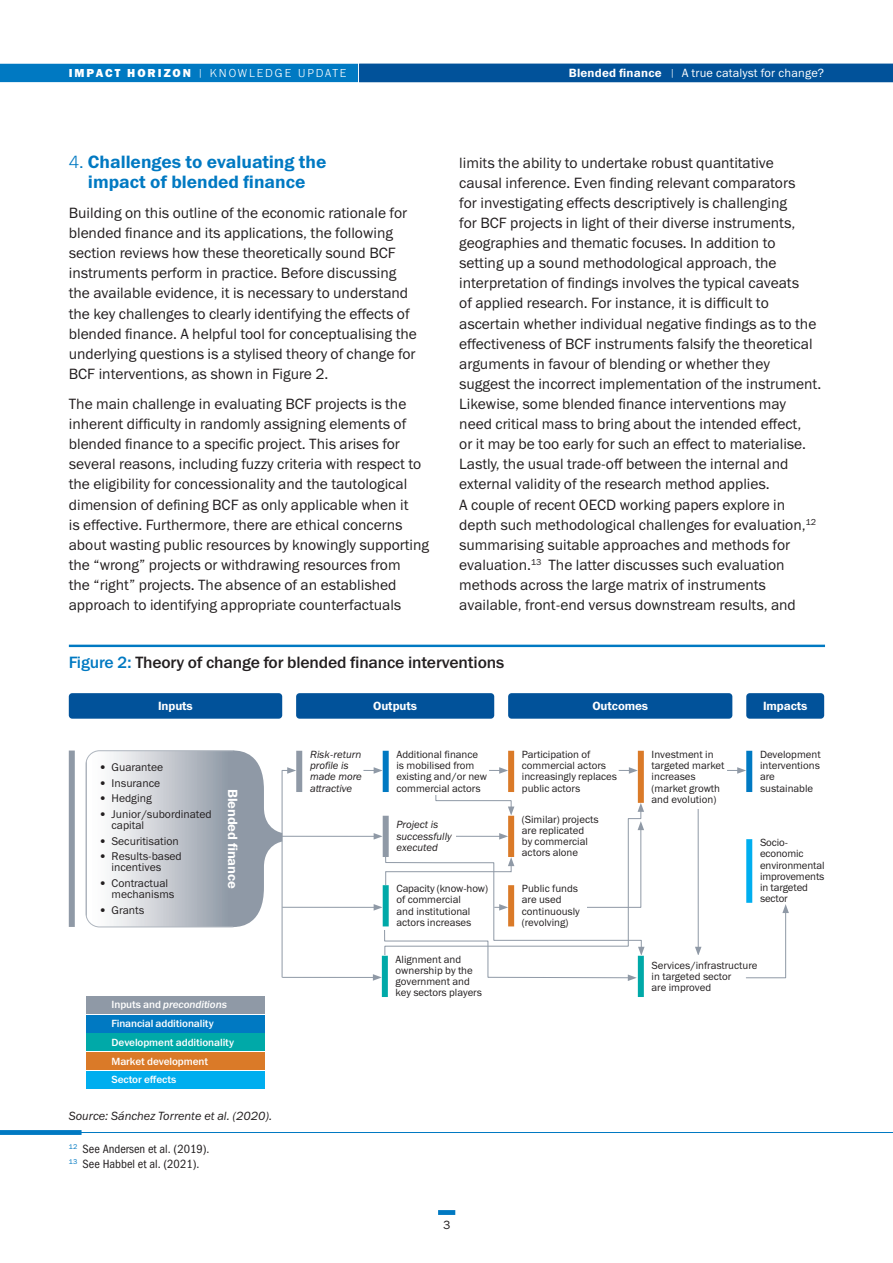
<style>
.page{position:relative;width:893px;height:1263px;background:#fff}
.page>*{position:absolute;margin:0;border:0;box-sizing:border-box;transform-origin:0 0}
.IH_sub_head_1{font:18px/20.1px "Franklin Gothic Demi ITC";color:#0079c2;text-align:center}
.IH_figure{font:16.5px "Franklin Gothic Medium ITC";letter-spacing:-.01em;color:#231f20}
.IH_body_text{font:15px/20.1px "Franklin Gothic Book ITC";color:#231f20}
.IH_body_text_no_grid{font:13.5px "Franklin Gothic Demi ITC";letter-spacing:-.01em;color:#fff}
.IH_footnote_1{font:12px/15px "Franklin Gothic Book Cond ITC";color:#231f20}
.IH_header_2{font:12px "Franklin Gothic Book ITC";letter-spacing:.015em;color:#fff}
.IH_source{font:italic 12px "Franklin Gothic Book ITC";color:#231f20}
.IH_header_1{font:300 12px "Franklin Gothic URW";letter-spacing:.155em;color:#fff}
.IH_body_text_no_grid-2{font:12px "Franklin Gothic Demi ITC";letter-spacing:-.01em;color:#fff}
.PR2_footer{font:12px "Franklin Gothic Book ITC";color:#231f20}
.IH_body_text_no_grid-3{font:11.25px/11.2px "Franklin Gothic Book ITC";color:#231f20}
.IH_body_text_no_grid-4{font:10.5px/11.2px "Franklin Gothic Book ITC";color:#231f20}
.IH_body_text_no_grid-5{font:10.5px "Franklin Gothic Medium ITC";letter-spacing:-.01em;color:#fff}
.IH_body_text_no_grid-6{font:italic 10.5px/11.2px "Franklin Gothic Book ITC";color:#231f20}
.IH_body_text_no_grid-7{font:italic 10.5px "Franklin Gothic Medium ITC";letter-spacing:-.01em;color:#fff}
.s1{font-family:"Franklin Gothic URW Hea";font-weight:400}
.s2{font-size:10.5px}
.s3{font-family:"Franklin Gothic Demi ITC"}
.s4{font-family:"Franklin Gothic URW";font-weight:300;font-size:10.5px}
.s5{font-family:"Franklin Gothic URW";font-weight:300}
.s6{color:#0079c2}
.s7{font-style:normal}
</style>
<div class="page">
<div style="left:438px;top:1210px;width:17px;height:5px;background:#0079c2"></div>
<div style="left:0;top:64px;width:358px;height:18px;background:#0079c2"></div>
<div style="left:359px;top:64px;width:534px;height:18px;background:#01529a"></div>
<div style="left:0;top:1130px;width:82px;height:5px;background:#0079c2"></div>
<hr style="left:0;top:1132px;width:893px;height:1px;background:#0079c2">
<hr style="left:69px;top:645px;width:756px;height:2px;background:#0079c2">
<hr style="left:698px;top:786px;width:1px;height:163px;background:#8f99a6">
<svg style="left:695px;top:947px;width:6px;height:8px"></svg>
<div style="left:638px;top:750px;width:91px;height:59px;background:#fff"></div>
<div style="left:69px;top:693px;width:213px;height:26px;background:#01529a;border-radius:3px"></div>
<div style="left:296px;top:693px;width:198px;height:26px;background:#01529a;border-radius:3px"></div>
<div style="left:508px;top:693px;width:224px;height:26px;background:#01529a;border-radius:3px"></div>
<div style="left:746px;top:693px;width:78px;height:26px;background:#01529a;border-radius:3px"></div>
<div style="left:69px;top:750px;width:6px;height:177px;background:#8f99a6"></div>
<div style="left:383px;top:751px;width:6px;height:41px;background:#0079c2"></div>
<div style="left:382px;top:956px;width:6px;height:41px;background:#00a9a8"></div>
<div style="left:296px;top:751px;width:6px;height:41px;background:#8f99a6"></div>
<div style="left:508px;top:751px;width:6px;height:41px;background:#da7a28"></div>
<div style="left:638px;top:751px;width:6px;height:52px;background:#da7a28"></div>
<div style="left:638px;top:956px;width:6px;height:41px;background:#00a9a8"></div>
<div style="left:746px;top:751px;width:6px;height:41px;background:#0079c2"></div>
<div style="left:746px;top:839px;width:6px;height:64px;background:#00aeef"></div>
<hr style="left:282px;top:770px;width:1px;height:207px;background:#8f99a6">
<svg style="left:86px;top:750px;width:210px;height:177px"></svg>
<svg style="left:727px;top:767px;width:19px;height:7px"></svg>
<hr style="left:279px;top:836px;width:97px;height:1px;background:#8f99a6">
<hr style="left:282px;top:907px;width:94px;height:1px;background:#8f99a6">
<hr style="left:282px;top:977px;width:93px;height:1px;background:#8f99a6">
<svg style="left:363px;top:767px;width:282px;height:214px"></svg>
<svg style="left:746px;top:904px;width:43px;height:74px"></svg>
<div style="left:86px;top:996px;width:178px;height:17px;background:#8f99a6"></div>
<div style="left:86px;top:1015px;width:178px;height:17px;background:#0079c2"></div>
<div style="left:86px;top:1034px;width:178px;height:17px;background:#00a9a8"></div>
<div style="left:86px;top:1052px;width:178px;height:17px;background:#da7a28"></div>
<div style="left:86px;top:1071px;width:178px;height:17px;background:#00aeef"></div>
<p class="IH_header_1" style="left:69px;top:65px;width:279px"><span class="s1">IMPACT HORIZON</span> <span class="s2">|</span> KNOWLEDGE UPDATE</p>
<p class="IH_header_2" style="left:569px;top:65px;width:257px"><span class="s3">Blended finance</span> <span class="s4">|</span> A true catalyst for change?</p>
<p class="IH_sub_head_1" style="left:69px;top:152px;width:259px"><span class="s5">4.</span> Challenges to evaluating the impact of blended finance</p>
<p class="IH_body_text" style="left:69px;top:202px;width:350px">Building on this outline of the economic rationale for blended finance and its applications, the following section reviews how these theoretically sound BCF instruments perform in practice. Before discussing the available evidence, it is necessary to understand the key challenges to clearly identifying the effects of blended finance. A helpful tool for conceptualising the underlying questions is a stylised theory of change for BCF interventions, as shown in Figure 2.</p>
<p class="IH_body_text" style="left:69px;top:393px;width:362px">The main challenge in evaluating BCF projects is the inherent difficulty in randomly assigning elements of blended finance to a specific project. This arises for several reasons, including fuzzy criteria with respect to the eligibility for concessionality and the tautological dimension of defining BCF as only applicable when it<br>is effective. Furthermore, there are ethical concerns about wasting public resources by knowingly supporting the “wrong” projects or withdrawing resources from<br>the “right” projects. The absence of an established approach to identifying appropriate counterfactuals</p>
<p class="IH_body_text" style="left:459px;top:152px;width:363px">limits the ability to undertake robust quantitative<br>causal inference. Even finding relevant comparators<br>for investigating effects descriptively is challenging<br>for BCF projects in light of their diverse instruments, geographies and thematic focuses. In addition to setting up a sound methodological approach, the interpretation of findings involves the typical caveats<br>of applied research. For instance, it is difficult to ascertain whether individual negative findings as to the effectiveness of BCF instruments falsify the theoretical arguments in favour of blending or whether they suggest the incorrect implementation of the instrument.<br>Likewise, some blended finance interventions may need critical mass to bring about the intended effect,<br>or it may be too early for such an effect to materialise.<br>Lastly, the usual trade-off between the internal and external validity of the research method applies.<br>A couple of recent OECD working papers explore in depth such methodological challenges for evaluation,<sup>12 </sup>summarising suitable approaches and methods for evaluation.<sup>13</sup> The latter discusses such evaluation methods across the large matrix of instruments available, front-end versus downstream results, and</p>
<p class="IH_figure" style="left:69px;top:653px;width:437px"><span class="s6">Figure 2:</span> Theory of change for blended finance interventions</p>
<p class="IH_body_text_no_grid-2" style="left:158px;top:699px;width:36px">Inputs</p>
<p class="IH_body_text_no_grid-2" style="left:373px;top:699px;width:45px">Outputs</p>
<p class="IH_body_text_no_grid-2" style="left:592px;top:699px;width:57px">Outcomes</p>
<p class="IH_body_text_no_grid-2" style="left:763px;top:699px;width:46px">Impacts</p>
<p class="IH_body_text_no_grid-3" style="left:100px;top:762px;width:65px">• Guarantee</p>
<p class="IH_body_text_no_grid-3" style="left:100px;top:777px;width:62px">• Insurance</p>
<p class="IH_body_text_no_grid-3" style="left:100px;top:793px;width:54px">• Hedging</p>
<p class="IH_body_text_no_grid-3" style="left:112px;top:808px;width:102px;text-indent:-12px">• Junior/subordinated capital</p>
<p class="IH_body_text_no_grid-3" style="left:100px;top:835px;width:81px">• Securitisation</p>
<p class="IH_body_text_no_grid-3" style="left:112px;top:850px;width:72px;text-indent:-12px">• Results-based incentives</p>
<p class="IH_body_text_no_grid-3" style="left:112px;top:877px;width:64px;text-indent:-12px">• Contractual mechanisms</p>
<p class="IH_body_text_no_grid-3" style="left:100px;top:904px;width:46px">• Grants</p>
<p class="IH_body_text_no_grid" style="left:241px;top:789px;width:101px;rotate:90deg">Blended finance</p>
<p class="IH_body_text_no_grid-7" style="left:112px;top:998px;width:117px"><span class="s7">Inputs and</span> preconditions</p>
<p class="IH_body_text_no_grid-5" style="left:112px;top:1017px;width:103px">Financial additionality</p>
<p class="IH_body_text_no_grid-5" style="left:112px;top:1036px;width:124px">Development additionality</p>
<p class="IH_body_text_no_grid-5" style="left:112px;top:1054px;width:98px">Market development</p>
<p class="IH_body_text_no_grid-5" style="left:112px;top:1073px;width:66px">Sector effects</p>
<p class="IH_source" style="left:69px;top:1109px;width:205px">Source: Sánchez Torrente et al. (2020).</p>
<p class="IH_footnote_1" style="left:69px;top:1141px;width:142px"><sup>12</sup> See Andersen et al. (2019).<br><sup>13</sup> See Habbel et al. (2021).</p>
<p class="IH_body_text_no_grid-6" style="left:310px;top:749px;width:53px">Risk-return profile is made more attractive</p>
<p class="IH_body_text_no_grid-4" style="left:522px;top:748px;width:97px">Participation of commercial actors increasingly replaces public actors</p>
<p class="IH_body_text_no_grid-4" style="left:522px;top:813px;width:78px">(Similar) projects are replicated<br>by commercial actors alone</p>
<p class="IH_body_text_no_grid-4" style="left:522px;top:883px;width:59px">Public funds are used continuously (revolving)</p>
<p class="IH_body_text_no_grid-4" style="left:396px;top:748px;width:92px">Additional finance is mobilised from existing and/or new commercial actors</p>
<p class="IH_body_text_no_grid-6" style="left:396px;top:819px;width:57px">Project is successfully executed</p>
<p class="IH_body_text_no_grid-4" style="left:396px;top:883px;width:93px">Capacity (know-how) of commercial<br>and institutional actors increases</p>
<p class="IH_body_text_no_grid-4" style="left:396px;top:953px;width:88px">Alignment and ownership by the government and key sectors players</p>
<p class="IH_body_text_no_grid-4" style="left:652px;top:748px;width:74px">Investment in targeted market increases (market growth and evolution)</p>
<p class="IH_body_text_no_grid-4" style="left:760px;top:748px;width:62px">Development interventions are sustainable</p>
<p class="IH_body_text_no_grid-4" style="left:760px;top:837px;width:66px">Socio&shy;economic environmental improvements in targeted sector</p>
<p class="IH_body_text_no_grid-4" style="left:652px;top:959px;width:107px">Services/infrastructure in targeted sector<br>are improved</p>
<p class="PR2_footer" style="left:443px;top:1217px;width:9px">3</p>
</div>
